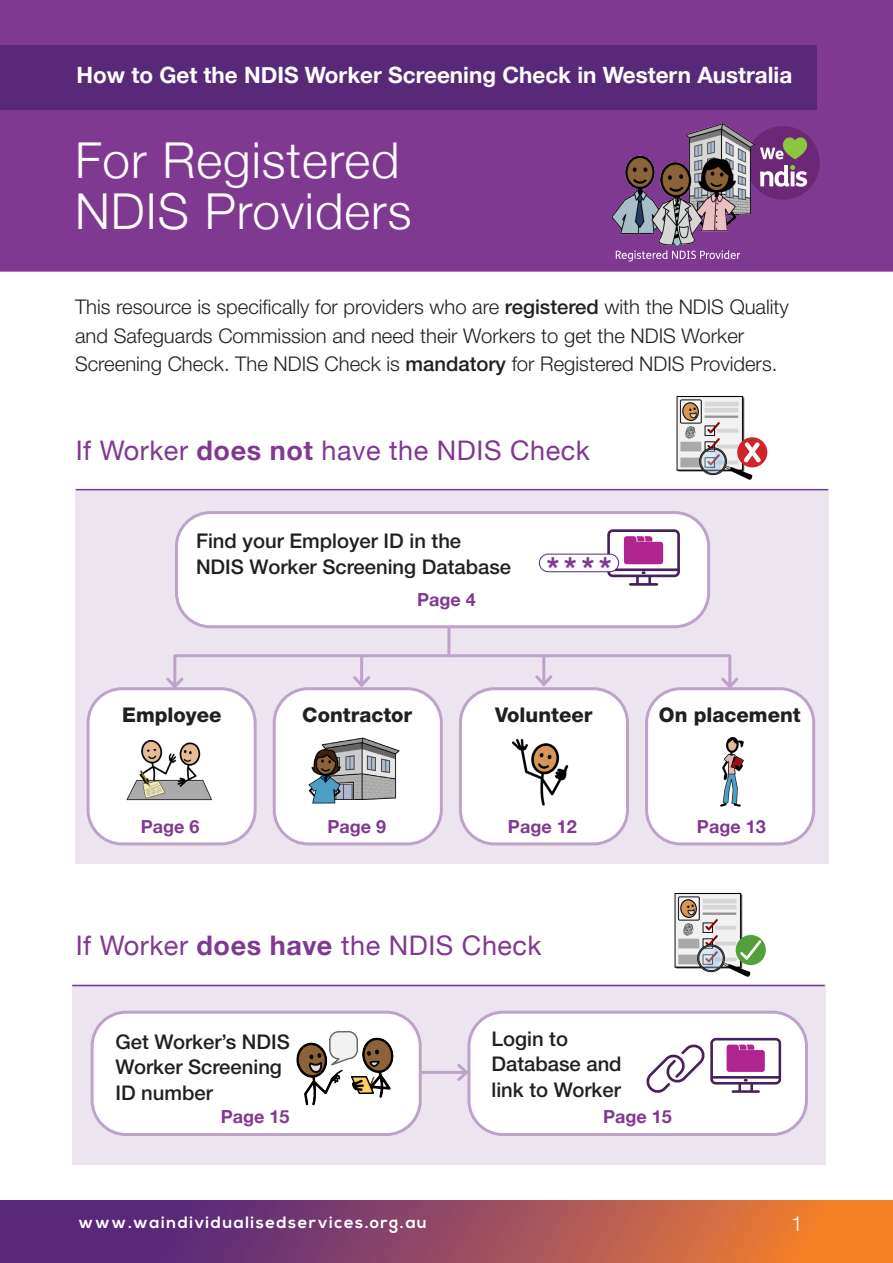
<style>
.page{position:relative;width:893px;height:1263px;background:#fff}
.page>*{position:absolute;margin:0;border:0;box-sizing:border-box;transform-origin:0 0}
.Heading_2{font:300 49.5px/51px "Helvetica Neue";letter-spacing:.02em;color:#fff}
.Main_text{font:700 31.95px "Helvetica Neue LT Std";color:#803990}
.Bold_sub_2{font:27px "Helvetica Neue";letter-spacing:.02em;color:#803990}
.Bold_sub_2-2{font:700 22.5px "Helvetica Neue";color:#fff}
.t1{font:300 21px "Helvetica Neue LT Std";color:#fff}
.Main_text-2{font:300 20.25px/28.5px "Helvetica Neue LT Std";color:#231f20}
.Main_text-3{font:500 20.25px/25.5px "Helvetica Neue LT Std";color:#231f20}
.Main_text-4{font:800 20.25px "Helvetica Neue LT Std";color:#231f20}
.Bold_sub_2-3{font:700 18px "Helvetica Neue";color:#803990}
.t2{font:700 16.5px "Nexa";letter-spacing:.09em;color:#fff}
.s1{font-weight:500}
.s2{font-weight:700}
</style>
<div class="page">
<svg style="left:0;top:1200px;width:893px;height:63px;background:#9a4d5c"></svg>
<div style="left:72px;top:985px;width:754px;height:180px;background:#ece5f0"></div>
<div style="left:92px;top:1012px;width:328px;height:122px;background:#fff;border-radius:34px"></div>
<div style="left:91px;top:1011px;width:331px;height:125px;border:3px solid #bea2c9;border-radius:34px"></div>
<div style="left:469px;top:1012px;width:337px;height:122px;background:#fff;border-radius:34px"></div>
<div style="left:467px;top:1011px;width:341px;height:125px;border:3px solid #bea2c9;border-radius:34px"></div>
<div style="left:75px;top:489px;width:753px;height:374px;background:#ece5f0"></div>
<div style="left:176px;top:513px;width:533px;height:114px;background:#fff;border-radius:34px"></div>
<div style="left:175px;top:511px;width:535px;height:117px;border:3px solid #bea2c9;border-radius:34px"></div>
<div style="left:88px;top:689px;width:167px;height:155px;background:#fff;border-radius:34px"></div>
<div style="left:87px;top:687px;width:170px;height:158px;border:3px solid #bea2c9;border-radius:34px"></div>
<div style="left:274px;top:689px;width:167px;height:155px;background:#fff;border-radius:34px"></div>
<div style="left:273px;top:687px;width:170px;height:158px;border:3px solid #bea2c9;border-radius:34px"></div>
<div style="left:460px;top:689px;width:167px;height:155px;background:#fff;border-radius:34px"></div>
<div style="left:459px;top:687px;width:170px;height:158px;border:3px solid #bea2c9;border-radius:34px"></div>
<div style="left:647px;top:689px;width:167px;height:155px;background:#fff;border-radius:34px"></div>
<div style="left:645px;top:687px;width:170px;height:158px;border:3px solid #bea2c9;border-radius:34px"></div>
<div style="left:0;top:0;width:893px;height:272px;background:#803990"></div>
<div style="left:0;top:45px;width:816px;height:64px;background:#592979"></div>
<div style="left:746px;top:126px;width:74px;height:74px;background:#6c2876;border-radius:50%"></div>
<svg style="left:760px;top:137px;width:47px;height:22px"></svg>
<svg style="left:760px;top:165px;width:47px;height:22px"></svg>
<img style="left:609px;top:123px;width:148px;height:125px">
<svg style="left:616px;top:250px;width:124px;height:11px"></svg>
<svg style="left:607px;top:529px;width:73px;height:57px"></svg>
<div style="left:539px;top:554px;width:80px;height:18px;background:#fff;border-radius:9px"></div>
<div style="left:539px;top:554px;width:80px;height:18px;border:1px solid #592979;border-radius:9px"></div>
<img style="left:676px;top:396px;width:88px;height:84px">
<div style="left:737px;top:437px;width:30px;height:30px;background:#d1232a;border-radius:50%"></div>
<svg style="left:744px;top:442px;width:17px;height:20px"></svg>
<hr style="left:175px;top:654px;width:555px;height:3px;background:#bea2c9">
<hr style="left:728px;top:656px;width:3px;height:31px;background:#bea2c9">
<svg style="left:718px;top:675px;width:23px;height:16px"></svg>
<hr style="left:360px;top:657px;width:3px;height:28px;background:#bea2c9">
<svg style="left:350px;top:676px;width:23px;height:13px"></svg>
<hr style="left:173px;top:656px;width:3px;height:31px;background:#bea2c9">
<svg style="left:163px;top:675px;width:23px;height:16px"></svg>
<img style="left:321px;top:737px;width:79px;height:63px">
<img style="left:308px;top:747px;width:49px;height:57px">
<img style="left:126px;top:739px;width:86px;height:62px">
<img style="left:512px;top:739px;width:57px;height:67px">
<img style="left:720px;top:737px;width:24px;height:70px">
<hr style="left:542px;top:657px;width:3px;height:27px;background:#bea2c9">
<svg style="left:532px;top:672px;width:23px;height:17px"></svg>
<hr style="left:447px;top:628px;width:3px;height:28px;background:#bea2c9">
<img style="left:296px;top:1031px;width:98px;height:75px">
<svg style="left:646px;top:1044px;width:58px;height:49px"></svg>
<svg style="left:710px;top:1038px;width:71px;height:55px"></svg>
<hr style="left:422px;top:1071px;width:44px;height:3px;background:#bea2c9">
<svg style="left:457px;top:1061px;width:14px;height:23px"></svg>
<img style="left:674px;top:893px;width:86px;height:84px">
<div style="left:736px;top:935px;width:30px;height:30px;background:#549f3c;border-radius:50%"></div>
<svg style="left:740px;top:940px;width:21px;height:20px"></svg>
<hr style="left:76px;top:489px;width:752px;height:1px;background:#743a97">
<hr style="left:72px;top:985px;width:753px;height:1px;background:#743a97">
<p class="Bold_sub_2-2" style="left:77px;top:61px;width:717px">How to Get the NDIS Worker Screening Check in Western Australia</p>
<h2 class="Heading_2" style="left:75px;top:134px;width:338px">For Registered<br>NDIS Providers</h2>
<p class="Main_text-2" style="left:75px;top:292px;width:715px">This resource is specifically for providers who are <span class="s1">registered</span> with the NDIS Quality and Safeguards Commission and need their Workers to get the NDIS Worker<br>Screening Check. The NDIS Check is <span class="s1">mandatory</span> for Registered NDIS Providers.</p>
<p class="Bold_sub_2" style="left:76px;top:430px;width:515px">If Worker <span class="s2">does not</span> have the NDIS Check</p>
<p class="Main_text-3" style="left:196px;top:528px;width:317px">Find your Employer ID in the<br>NDIS Worker Screening Database</p>
<p class="Bold_sub_2-3" style="left:417px;top:589px;width:60px">Page 4</p>
<p class="Main_text" style="left:546px;top:549px;width:67px">****</p>
<p class="Main_text-4" style="left:122px;top:703px;width:101px">Employee</p>
<p class="Main_text-4" style="left:302px;top:703px;width:111px">Contractor</p>
<p class="Main_text-4" style="left:495px;top:703px;width:99px">Volunteer</p>
<p class="Bold_sub_2-3" style="left:141px;top:815px;width:60px">Page 6</p>
<p class="Bold_sub_2-3" style="left:328px;top:815px;width:60px">Page 9</p>
<p class="Bold_sub_2-3" style="left:508px;top:815px;width:70px">Page 12</p>
<p class="Bold_sub_2" style="left:76px;top:925px;width:467px">If Worker <span class="s2">does have</span> the NDIS Check</p>
<p class="Main_text-4" style="left:659px;top:703px;width:143px">On placement</p>
<p class="Bold_sub_2-3" style="left:697px;top:815px;width:70px">Page 13</p>
<p class="Main_text-3" style="left:115px;top:1028px;width:176px">Get Worker’s NDIS<br>Worker Screening<br>ID number</p>
<p class="Bold_sub_2-3" style="left:221px;top:1105px;width:70px">Page 15</p>
<p class="Main_text-3" style="left:491px;top:1026px;width:132px">Login to<br>Database and link to Worker</p>
<p class="Bold_sub_2-3" style="left:603px;top:1105px;width:70px">Page 15</p>
<p class="t2" style="left:79px;top:1213px;width:350px">www.waindividualisedservices.org.au</p>
<p class="t1" style="left:791px;top:1210px;width:13px">1</p>
</div>
